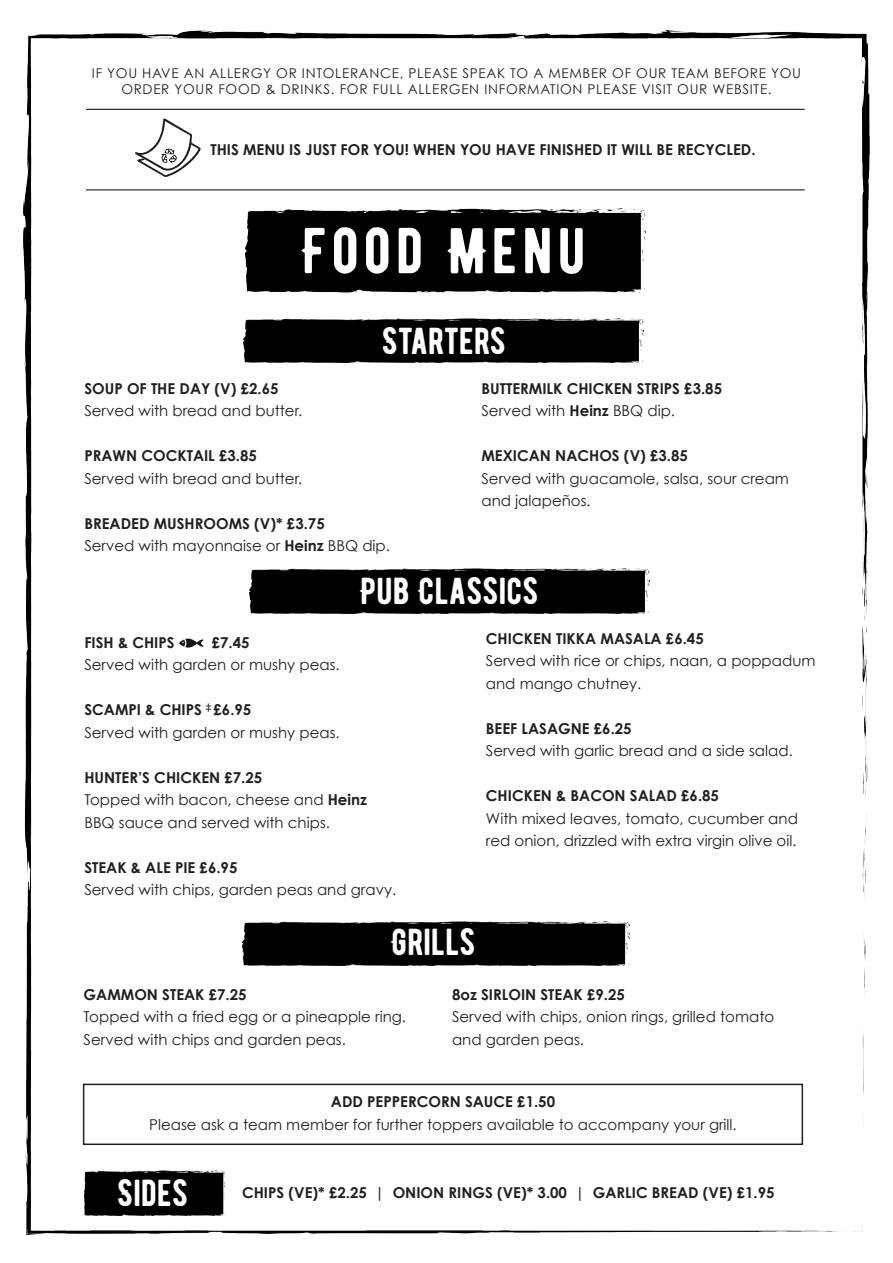
<style>
.page{position:relative;width:893px;height:1263px;background:#fff}
.page>*{position:absolute;margin:0;border:0;box-sizing:border-box;transform-origin:0 0}
.t1{font:64.5px "BERNIER Regular";letter-spacing:.07em;color:#fff}
.t2{font:37.5px "BERNIER Regular";color:#fff}
.t3{font:15px/22.5px "Century Gothic";color:#231f20}
.t4{font:700 15px "Century Gothic";color:#231f20}
.t5{font:13.5px/16.2px "Century Gothic";letter-spacing:.05em;color:#231f20;text-align:center}
.s1{font-weight:700}
</style>
<div class="page">
<img style="left:23px;top:31px;width:846px;height:1203px">
<svg style="left:179px;top:639px;width:24px;height:8px"></svg>
<img style="left:246px;top:208px;width:400px;height:85px">
<img style="left:243px;top:921px;width:386px;height:45px">
<img style="left:244px;top:318px;width:400px;height:45px">
<img style="left:249px;top:568px;width:400px;height:45px">
<div style="left:84px;top:1171px;width:141px;height:44px;background:#000"></div>
<div style="left:83px;top:1083px;width:720px;height:62px;border:2px solid #231f20"></div>
<svg style="left:135px;top:118px;width:66px;height:59px"></svg>
<hr style="left:86px;top:190px;width:719px;height:1px;background:#000001">
<hr style="left:86px;top:109px;width:719px;height:1px;background:#000001">
<p class="t5" style="left:92px;top:65px;width:711px">IF YOU HAVE AN ALLERGY OR INTOLERANCE, PLEASE SPEAK TO A MEMBER OF OUR TEAM BEFORE YOU<br>ORDER YOUR FOOD &amp; DRINKS. FOR FULL ALLERGEN INFORMATION PLEASE VISIT OUR WEBSITE.</p>
<p class="t4" style="left:210px;top:140px;width:547px">THIS MENU IS JUST FOR YOU! WHEN YOU HAVE FINISHED IT WILL BE RECYCLED.</p>
<p class="t1" style="left:302px;top:210px;width:286px">FOOD MENU</p>
<p class="t2" style="left:382px;top:317px;width:125px">STARTERS</p>
<p class="t4" style="left:84px;top:379px;width:196px">SOUP OF THE DAY (V) £2.65</p>
<p class="t3" style="left:84px;top:400px;width:219px">Served with bread and butter.</p>
<p class="t4" style="left:84px;top:447px;width:174px">PRAWN COCKTAIL £3.85</p>
<p class="t3" style="left:84px;top:467px;width:219px">Served with bread and butter.</p>
<p class="t4" style="left:84px;top:514px;width:242px">BREADED MUSHROOMS (V)* £3.75</p>
<p class="t3" style="left:84px;top:535px;width:307px">Served with mayonnaise or <span class="s1">Heinz</span> BBQ dip.</p>
<p class="t4" style="left:481px;top:379px;width:242px">BUTTERMILK CHICKEN STRIPS £3.85</p>
<p class="t3" style="left:481px;top:400px;width:195px">Served with <span class="s1">Heinz</span> BBQ dip.</p>
<p class="t4" style="left:481px;top:447px;width:208px">MEXICAN NACHOS (V) £3.85</p>
<p class="t3" style="left:481px;top:467px;width:309px">Served with guacamole, salsa, sour cream</p>
<p class="t3" style="left:481px;top:490px;width:111px">and jalapeños.</p>
<p class="t2" style="left:360px;top:567px;width:180px">PUB CLASSICS</p>
<p class="t4" style="left:84px;top:633px;width:92px">FISH &amp; CHIPS</p>
<p class="t4" style="left:212px;top:633px;width:39px">£7.45</p>
<p class="t3" style="left:84px;top:653px;width:257px">Served with garden or mushy peas.</p>
<p class="t4" style="left:84px;top:700px;width:168px">SCAMPI &amp; CHIPS <sup>‡</sup> £6.95</p>
<p class="t3" style="left:84px;top:721px;width:257px">Served with garden or mushy peas.</p>
<p class="t4" style="left:84px;top:768px;width:179px">HUNTER’S CHICKEN £7.25</p>
<p class="t3" style="left:84px;top:788px;width:284px">Topped with bacon, cheese and <span class="s1">Heinz</span></p>
<p class="t3" style="left:84px;top:811px;width:247px">BBQ sauce and served with chips.</p>
<p class="t4" style="left:84px;top:858px;width:155px">STEAK &amp; ALE PIE £6.95</p>
<p class="t3" style="left:84px;top:878px;width:313px">Served with chips, garden peas and gravy.</p>
<p class="t2" style="left:391px;top:918px;width:86px">GRILLS</p>
<p class="t4" style="left:486px;top:629px;width:219px">CHICKEN TIKKA MASALA £6.45</p>
<p class="t3" style="left:486px;top:649px;width:331px">Served with rice or chips, naan, a poppadum</p>
<p class="t3" style="left:486px;top:672px;width:157px">and mango chutney.</p>
<p class="t4" style="left:486px;top:719px;width:147px">BEEF LASAGNE £6.25</p>
<p class="t3" style="left:486px;top:739px;width:308px">Served with garlic bread and a side salad.</p>
<p class="t4" style="left:486px;top:786px;width:235px">CHICKEN &amp; BACON SALAD £6.85</p>
<p class="t3" style="left:486px;top:807px;width:313px">With mixed leaves, tomato, cucumber and</p>
<p class="t3" style="left:486px;top:829px;width:312px">red onion, drizzled with extra virgin olive oil.</p>
<p class="t4" style="left:84px;top:985px;width:164px">GAMMON STEAK £7.25</p>
<p class="t3" style="left:84px;top:1005px;width:324px">Topped with a fried egg or a pineapple ring.<br>Served with chips and garden peas.</p>
<p class="t4" style="left:452px;top:985px;width:174px">8oz SIRLOIN STEAK £9.25</p>
<p class="t3" style="left:452px;top:1005px;width:324px">Served with chips, onion rings, grilled tomato</p>
<p class="t3" style="left:452px;top:1028px;width:134px">and garden peas.</p>
<p class="t4" style="left:331px;top:1092px;width:226px">ADD PEPPERCORN SAUCE £1.50</p>
<p class="t3" style="left:149px;top:1113px;width:589px">Please ask a team member for further toppers available to accompany your grill.</p>
<p class="t2" style="left:117px;top:1169px;width:72px">SIDES</p>
<p class="t4" style="left:242px;top:1183px;width:534px">CHIPS (VE)* £2.25 | ONION RINGS (VE)* 3.00 | GARLIC BREAD (VE) £1.95</p>
</div>
